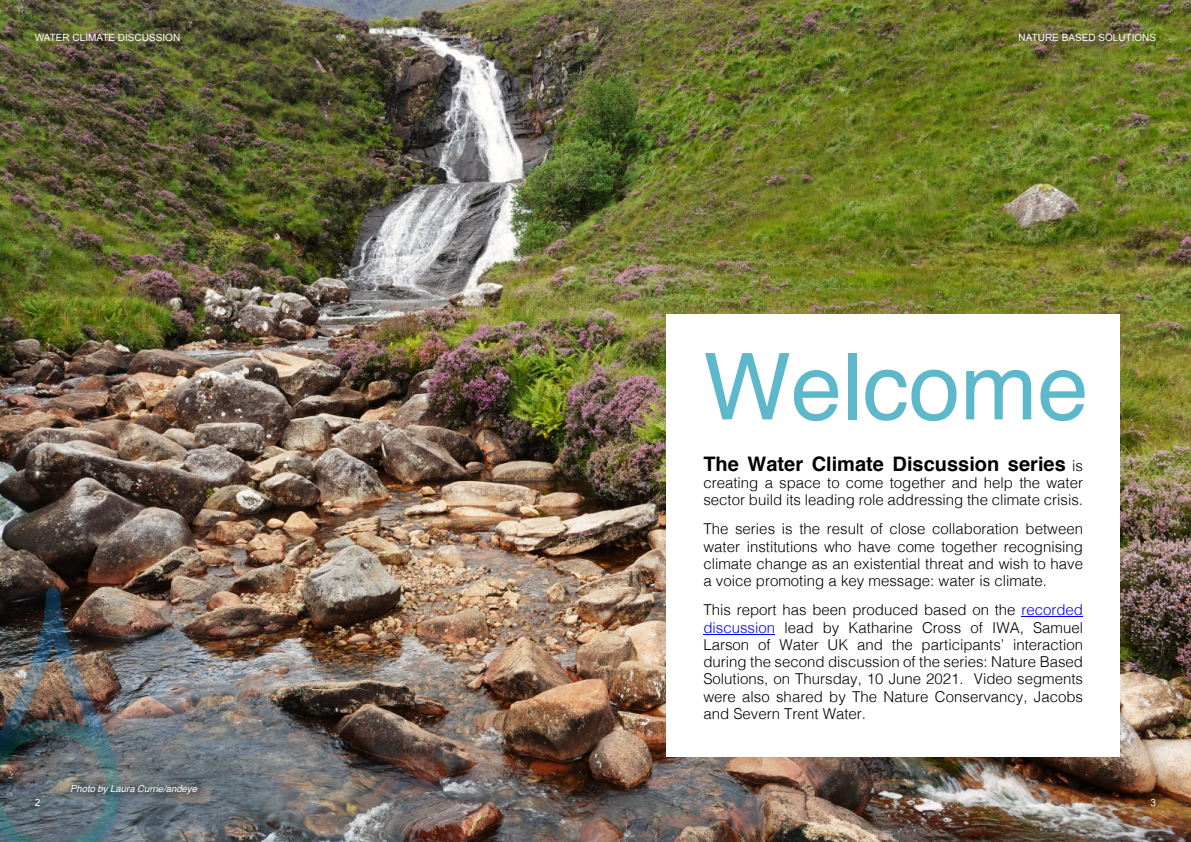
<style>
.page{position:relative;width:1191px;height:842px;background:#fff}
.page>*{position:absolute;margin:0;border:0;box-sizing:border-box;transform-origin:0 0}
.t1{font:92.4px "Helvetica";color:#5db8cb}
.t2{font:700 20px "Helvetica";color:#000}
.t3{font:300 15px/17.3px "Helvetica";color:#000;text-align:justify}
.t4{font:10px "Arial";color:#fff}
.t5{font:italic 9.5px "Helvetica";color:#fff}
.s1{font-weight:300;font-size:15px}
.s2{color:#00f}
</style>
<div class="page">
<img style="left:0;top:0;width:1191px;height:842px">
<img style="left:0;top:588px;width:121px;height:254px">
<div style="left:666px;top:314px;width:454px;height:443px;background:#fff"></div>
<hr style="left:1021px;top:616px;width:62px;height:1px;background:#00f">
<hr style="left:703px;top:634px;width:72px;height:1px;background:#00f">
<img style="left:65px;top:779px;width:142px;height:24px">
<p class="t4" style="left:35px;top:34px;width:147px">WATER CLIMATE DISCUSSION</p>
<p class="t5" style="left:70px;top:784px;width:128px">Photo by Laura Currie/andeye</p>
<p class="t4" style="left:1018px;top:34px;width:139px">NATURE BASED SOLUTIONS</p>
<h1 class="t1" style="left:703px;top:350px;width:387px">Welcome</h1>
<h2 class="t2" style="left:703px;top:456px;width:381px">The Water Climate Discussion series <span class="s1">is</span></h2>
<p class="t3" style="left:703px;top:476px;width:381px">creating a space to come together and help the water sector build its leading role addressing the climate crisis.</p>
<p class="t3" style="left:703px;top:522px;width:381px">The series is the result of close collaboration between water institutions who have come together recognising climate change as an existential threat and wish to have a voice promoting a key message: water is climate.</p>
<p class="t3" style="left:703px;top:603px;width:381px">This report has been produced based on the <span class="s2">recorded discussion</span> lead by Katharine Cross of IWA, Samuel Larson of Water UK and the participants’ interaction during the second discussion of the series: Nature Based Solutions, on Thursday, 10 June 2021. Video segments were also shared by The Nature Conservancy, Jacobs and Severn Trent Water.</p>
<p class="t4" style="left:35px;top:798px;width:7px">2</p>
<p class="t4" style="left:1150px;top:798px;width:7px">3</p>
</div>
